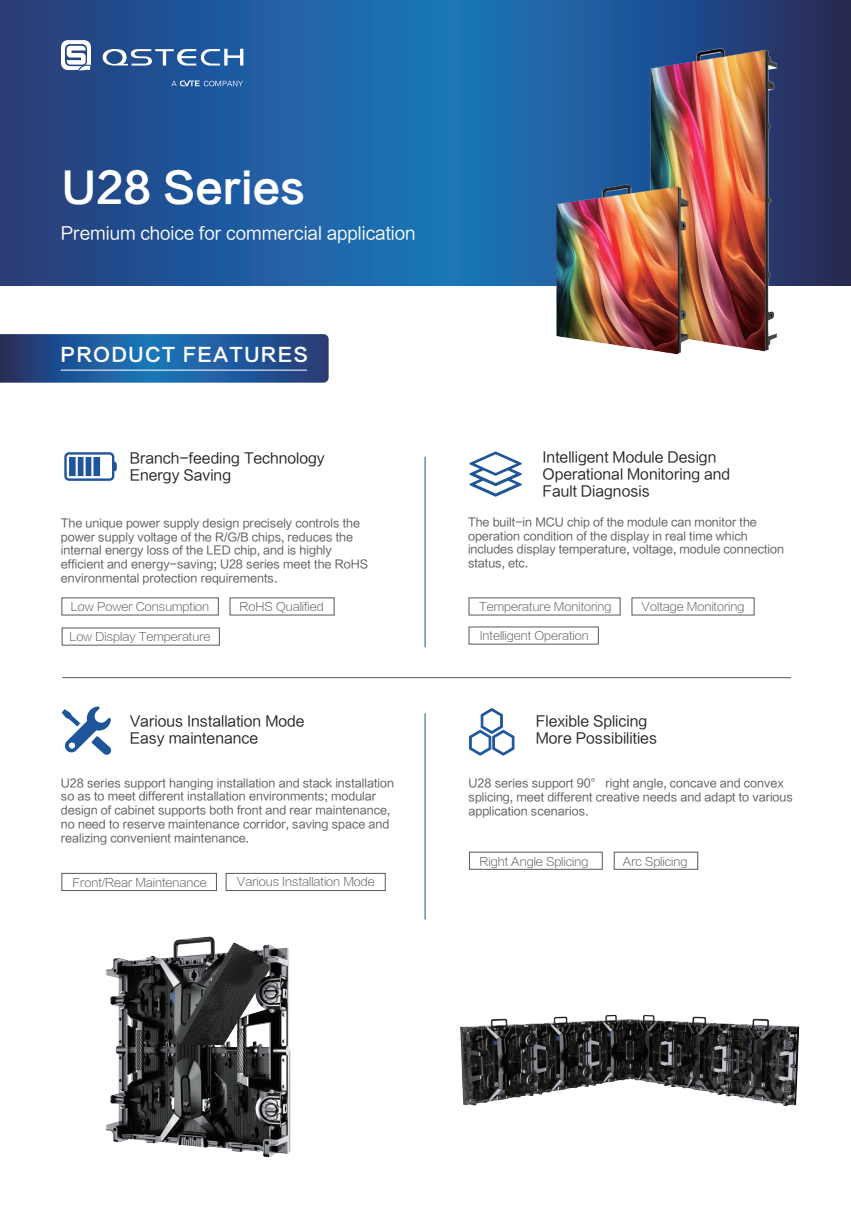
<style>
.page{position:relative;width:851px;height:1212px;background:#fff}
.page>*{position:absolute;margin:0;border:0;box-sizing:border-box;transform-origin:0 0}
.t1{font:41.55px "FZLTCHJW GB1 0";color:#fff}
.t2{font:18.6px "FZLTZHK GBK1 0";letter-spacing:.06em;color:#fff}
.t3{font:17.1px "GBK";color:#fff}
.t4{font:14.25px/17.1px "GBK";color:#231f20}
.t5{font:11.4px/13.8px "GBK";color:#57585a}
.t6{font:11.4px "FZLTXHJW GB1 0";color:#57585a}
</style>
<div class="page">
<svg style="left:0;top:334px;width:328px;height:49px;background:#235897"></svg>
<svg style="left:0;top:0;width:850px;height:285px;background:#215697"></svg>
<svg style="left:171px;top:81px;width:72px;height:5px"></svg>
<svg style="left:103px;top:49px;width:140px;height:17px"></svg>
<svg style="left:61px;top:40px;width:30px;height:31px"></svg>
<hr style="left:61px;top:370px;width:246px;height:1px;background:#fff">
<hr style="left:62px;top:677px;width:729px;height:1px;background:#57585a">
<hr style="left:425px;top:713px;width:1px;height:206px;background:#015aaa">
<img style="left:405px;top:30px;width:445px;height:325px">
<hr style="left:425px;top:457px;width:1px;height:190px;background:#015aaa">
<div style="left:62px;top:873px;width:154px;height:18px;border:1px solid #57585a"></div>
<div style="left:226px;top:873px;width:159px;height:18px;border:1px solid #57585a"></div>
<div style="left:469px;top:852px;width:133px;height:17px;border:1px solid #57585a"></div>
<div style="left:614px;top:852px;width:83px;height:17px;border:1px solid #57585a"></div>
<img style="left:105px;top:906px;width:321px;height:252px">
<img style="left:460px;top:1014px;width:340px;height:92px">
<svg style="left:64px;top:452px;width:53px;height:29px"></svg>
<svg style="left:469px;top:708px;width:46px;height:48px"></svg>
<svg style="left:62px;top:706px;width:50px;height:49px"></svg>
<svg style="left:469px;top:451px;width:52px;height:46px"></svg>
<h1 class="t1" style="left:61px;top:165px;width:246px">U28 Series</h1>
<h3 class="t3" style="left:61px;top:224px;width:356px">Premium choice for commercial application</h3>
<h2 class="t2" style="left:61px;top:345px;width:249px">PRODUCT FEATURES</h2>
<p class="t4" style="left:130px;top:450px;width:196px">Branch-feeding Technology<br>Energy Saving</p>
<p class="t5" style="left:61px;top:516px;width:308px">The unique power supply design precisely controls the power supply voltage of the R/G/B chips, reduces the internal energy loss of the LED chip, and is highly efficient and energy-saving; U28 series meet the RoHS environmental protection requirements.</p>
<p class="t6" style="left:71px;top:601px;width:140px">Low Power Consumption</p>
<p class="t6" style="left:239px;top:600px;width:86px">RoHS Qualified</p>
<p class="t6" style="left:69px;top:631px;width:143px">Low Display Temperature</p>
<p class="t4" style="left:130px;top:713px;width:176px">Various Installation Mode<br>Easy maintenance</p>
<p class="t5" style="left:61px;top:776px;width:334px">U28 series support hanging installation and stack installation so as to meet different installation environments; modular design of cabinet supports both front and rear maintenance, no need to reserve maintenance corridor, saving space and realizing convenient maintenance.</p>
<p class="t6" style="left:237px;top:876px;width:139px">Various Installation Mode</p>
<p class="t6" style="left:73px;top:876px;width:136px">Front/Rear Maintenance</p>
<p class="t4" style="left:542px;top:448px;width:189px">Intelligent Module Design<br>Operational Monitoring and<br>Fault Diagnosis</p>
<p class="t5" style="left:468px;top:515px;width:317px">The built-in MCU chip of the module can monitor the operation condition of the display in real time which includes display temperature, voltage, module connection status, etc.</p>
<p class="t6" style="left:479px;top:600px;width:134px">Temperature Monitoring</p>
<p class="t6" style="left:479px;top:630px;width:111px">Intelligent Operation</p>
<p class="t6" style="left:641px;top:600px;width:104px">Voltage Monitoring</p>
<p class="t4" style="left:535px;top:713px;width:123px">Flexible Splicing<br>More Possibilities</p>
<p class="t5" style="left:468px;top:776px;width:326px">U28 series support 90° right angle, concave and convex splicing, meet different creative needs and adapt to various application scenarios.</p>
<p class="t6" style="left:479px;top:855px;width:110px">Right Angle Splicing</p>
<p class="t6" style="left:623px;top:855px;width:66px">Arc Splicing</p>
</div>
